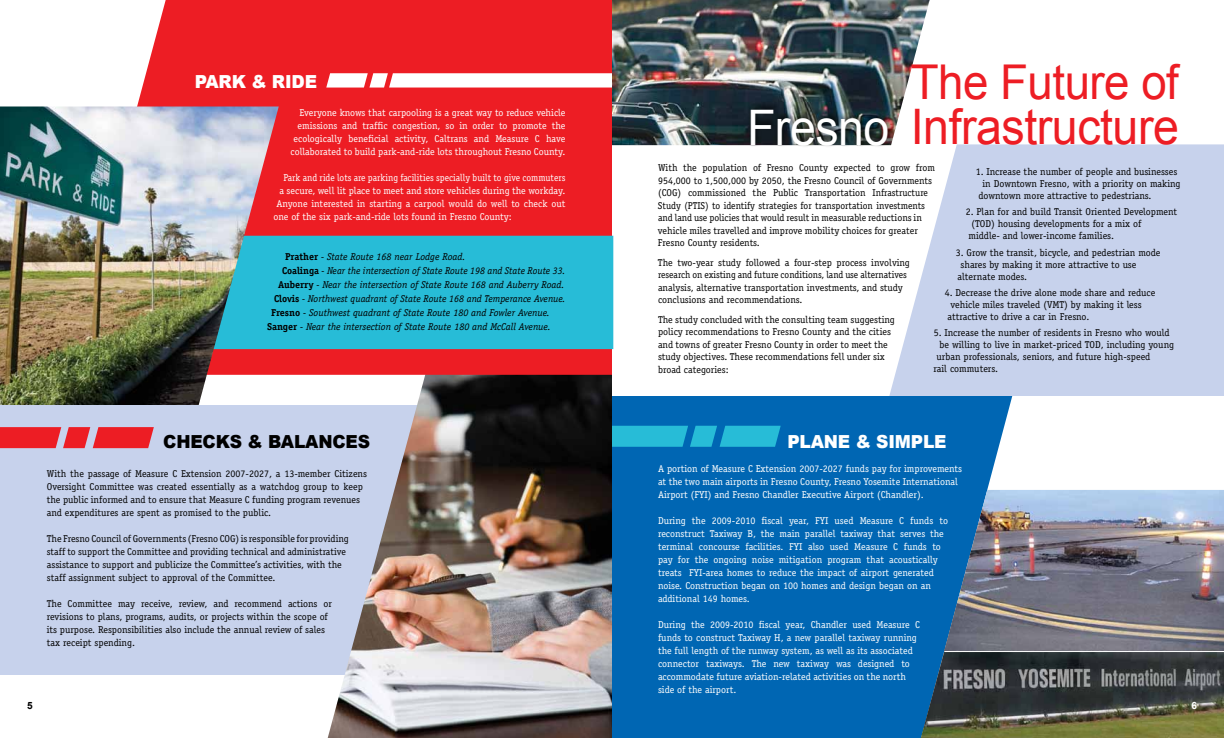
<style>
.page{position:relative;width:1224px;height:738px;background:#fff}
.page>*{position:absolute;margin:0;border:0;box-sizing:border-box;transform-origin:0 0}
.t1{font:49px "Arial";letter-spacing:-.01em;color:#ed1d24;scale:.95 1}
.t2{font:48px "Arial";letter-spacing:-.01em;color:#ed1d24;scale:.95 1}
.t3{font:900 18px "Arial";letter-spacing:-.01em;color:#fff;scale:.95 1}
.t4{font:900 18px "Arial";letter-spacing:-.01em;color:#000;scale:.95 1}
.t5{font:10px/12.5px "Officina Serif";color:#000}
.t6{font:10px/13px "Officina Serif";color:#fff}
.t7{font:italic 10px "Officina Serif";color:#000}
.t8{font:10px "Officina Serif";color:#fff;scale:.95 1}
.t9{font:10px "Officina Serif";letter-spacing:-.02em;color:#000}
.t10{font:700 10px "Arial";color:#000}
.t11{font:700 10px "Arial";color:#fff}
.s1{font-weight:700;font-style:normal}
.s2{color:#fff}
</style>
<div class="page">
<svg style="left:889px;top:144px;width:335px;height:252px;background:#ccd6ed"></svg>
<img style="left:612px;top:0;width:318px;height:145px">
<div style="left:0;top:405px;width:432px;height:270px;background:#c7d2ec"></div>
<div style="left:612px;top:396px;width:400px;height:342px;background:#0066b3"></div>
<svg style="left:612px;top:426px;width:169px;height:21px;background:#22b1d2"></svg>
<img style="left:328px;top:375px;width:284px;height:363px">
<div style="left:137px;top:0;width:475px;height:375px;background:#ed1d24"></div>
<div style="left:279px;top:236px;width:334px;height:113px;background:#27bcd7"></div>
<svg style="left:326px;top:73px;width:286px;height:15px"></svg>
<svg style="left:0;top:427px;width:154px;height:21px;background:#e8333c"></svg>
<img style="left:0;top:106px;width:279px;height:299px">
<img style="left:921px;top:648px;width:303px;height:90px">
<img style="left:944px;top:490px;width:280px;height:161px">
<hr style="left:944px;top:651px;width:280px;height:1px;background:#fff">
<div style="left:747px;top:101px;width:148px;height:47px;background:#000;opacity:.75"></div>
<h3 class="t3" style="left:195px;top:68px;width:130px">PARK &amp; RIDE</h3>
<p class="t6" style="left:290px;top:106px;width:276px;text-align:right">Everyone knows that carpooling is a great way to reduce vehicle emissions and traffic congestion, so in order to promote the ecologically beneficial activity, Caltrans and Measure C have collaborated to build park-and-ride lots throughout Fresno County.</p>
<p class="t8" style="left:284px;top:172px;width:298px">Park and ride lots are parking facilities specially built to give commuters</p>
<p class="t6" style="left:280px;top:184px;width:287px">a secure, well lit place to meet and store vehicles during the workday.</p>
<p class="t6" style="left:276px;top:197px;width:290px">Anyone interested in starting a carpool would do well to check out</p>
<p class="t6" style="left:274px;top:210px;width:240px">one of the six park-and-ride lots found in Fresno County:</p>
<p class="t7" style="left:285px;top:251px;width:182px"><span class="s1">Prather</span> - State Route 168 near Lodge Road.</p>
<p class="t7" style="left:282px;top:265px;width:285px"><span class="s1">Coalinga</span> - Near the intersection of State Route 198 and State Route 33.</p>
<p class="t7" style="left:278px;top:279px;width:288px"><span class="s1">Auberry</span> - Near the intersection of State Route 168 and Auberry Road.</p>
<p class="t7" style="left:274px;top:293px;width:293px"><span class="s1">Clovis</span> - Northwest quadrant of State Route 168 and Temperance Avenue.</p>
<p class="t7" style="left:271px;top:307px;width:280px"><span class="s1">Fresno</span> - Southwest quadrant of State Route 180 and Fowler Avenue.</p>
<p class="t7" style="left:267px;top:321px;width:285px"><span class="s1">Sanger</span> - Near the intersection of State Route 180 and McCall Avenue.</p>
<h3 class="t4" style="left:163px;top:429px;width:219px">CHECKS &amp; BALANCES</h3>
<p class="t5" style="left:47px;top:467px;width:322px;line-height:13px">With the passage of Measure C Extension 2007-2027, a 13-member Citizens Oversight Committee was created essentially as a watchdog group to keep the public informed and to ensure that Measure C funding program revenues and expenditures are spent as promised to the public.</p>
<p class="t5" style="left:47px;top:532px;width:304px;line-height:13px">The Fresno Council of Governments (Fresno COG) is responsible for providing staff to support the Committee and providing technical and administrative assistance to support and publicize the Committee’s activities, with the staff assignment subject to approval of the Committee.</p>
<p class="t5" style="left:47px;top:597px;width:287px;line-height:13px">The Committee may receive, review, and recommend actions or revisions to plans, programs, audits, or projects within the scope of its purpose. Responsibilities also include the annual review of sales tax receipt spending.</p>
<p class="t10" style="left:27px;top:699px;width:7px">5</p>
<h2 class="t2" style="left:911px;top:51px;width:284px">The Future of</h2>
<h1 class="t1" style="left:747px;top:95px;width:456px"><span class="s2">Fresno</span> Infrastructure</h1>
<p class="t5" style="left:658px;top:162px;width:278px">With the population of Fresno County expected to grow from 954,000 to 1,500,000 by 2050, the Fresno Council of Governments (COG) commissioned the Public Transportation Infrastructure Study (PTIS) to identify strategies for transportation investments and land use policies that would result in measurable reductions in vehicle miles travelled and improve mobility choices for greater Fresno County residents.</p>
<p class="t5" style="left:658px;top:256px;width:253px">The two-year study followed a four-step process involving research on existing and future conditions, land use alternatives analysis, alternative transportation investments, and study conclusions and recommendations.</p>
<p class="t5" style="left:658px;top:313px;width:238px">The study concluded with the consulting team suggesting policy recommendations to Fresno County and the cities and towns of greater Fresno County in order to meet the study objectives. These recommendations fell under six broad categories:</p>
<p class="t5" style="left:976px;top:166px;width:203px">1. Increase the number of people and businesses</p>
<p class="t5" style="left:983px;top:178px;width:200px">in Downtown Fresno, with a priority on making</p>
<p class="t5" style="left:979px;top:190px;width:175px">downtown more attractive to pedestrians.</p>
<p class="t5" style="left:966px;top:206px;width:213px">2. Plan for and build Transit Oriented Development</p>
<p class="t9" style="left:972px;top:218px;width:171px">(TOD) housing developments for a mix of</p>
<p class="t5" style="left:969px;top:230px;width:147px">middle- and lower-income families.</p>
<p class="t5" style="left:956px;top:246px;width:206px">3. Grow the transit, bicycle, and pedestrian mode</p>
<p class="t5" style="left:961px;top:258px;width:177px">shares by making it more attractive to use</p>
<p class="t5" style="left:958px;top:270px;width:71px">alternate modes.</p>
<p class="t5" style="left:945px;top:286px;width:212px">4. Decrease the drive alone mode share and reduce</p>
<p class="t5" style="left:951px;top:298px;width:193px">vehicle miles traveled (VMT) by making it less</p>
<p class="t5" style="left:948px;top:310px;width:144px">attractive to drive a car in Fresno.</p>
<p class="t5" style="left:934px;top:327px;width:238px">5. Increase the number of residents in Fresno who would</p>
<p class="t5" style="left:940px;top:339px;width:236px">be willing to live in market-priced TOD, including young</p>
<p class="t5" style="left:937px;top:351px;width:215px">urban professionals, seniors, and future high-speed</p>
<p class="t5" style="left:934px;top:363px;width:66px">rail commuters.</p>
<h3 class="t3" style="left:787px;top:428px;width:169px">PLANE &amp; SIMPLE</h3>
<p class="t6" style="left:658px;top:462px;width:305px">A portion of Measure C Extension 2007-2027 funds pay for improvements at the two main airports in Fresno County, Fresno Yosemite International<br>Airport (FYI) and Fresno Chandler Executive Airport (Chandler).</p>
<p class="t6" style="left:658px;top:514px;width:292px">During the 2009-2010 fiscal year, FYI used Measure C funds to reconstruct Taxiway B, the main parallel taxiway that serves the terminal concourse facilities. FYI also used Measure C funds to pay for the ongoing noise mitigation program that acoustically treats FYI-area homes to reduce the impact of airport generated noise. Construction began on 100 homes and design began on an additional 149 homes.</p>
<p class="t6" style="left:658px;top:618px;width:263px">During the 2009-2010 fiscal year, Chandler used Measure C funds to construct Taxiway H, a new parallel taxiway running the full length of the runway system, as well as its associated connector taxiways. The new taxiway was designed to accommodate future aviation-related activities on the north side of the airport.</p>
<p class="t11" style="left:1191px;top:699px;width:7px">6</p>
</div>
